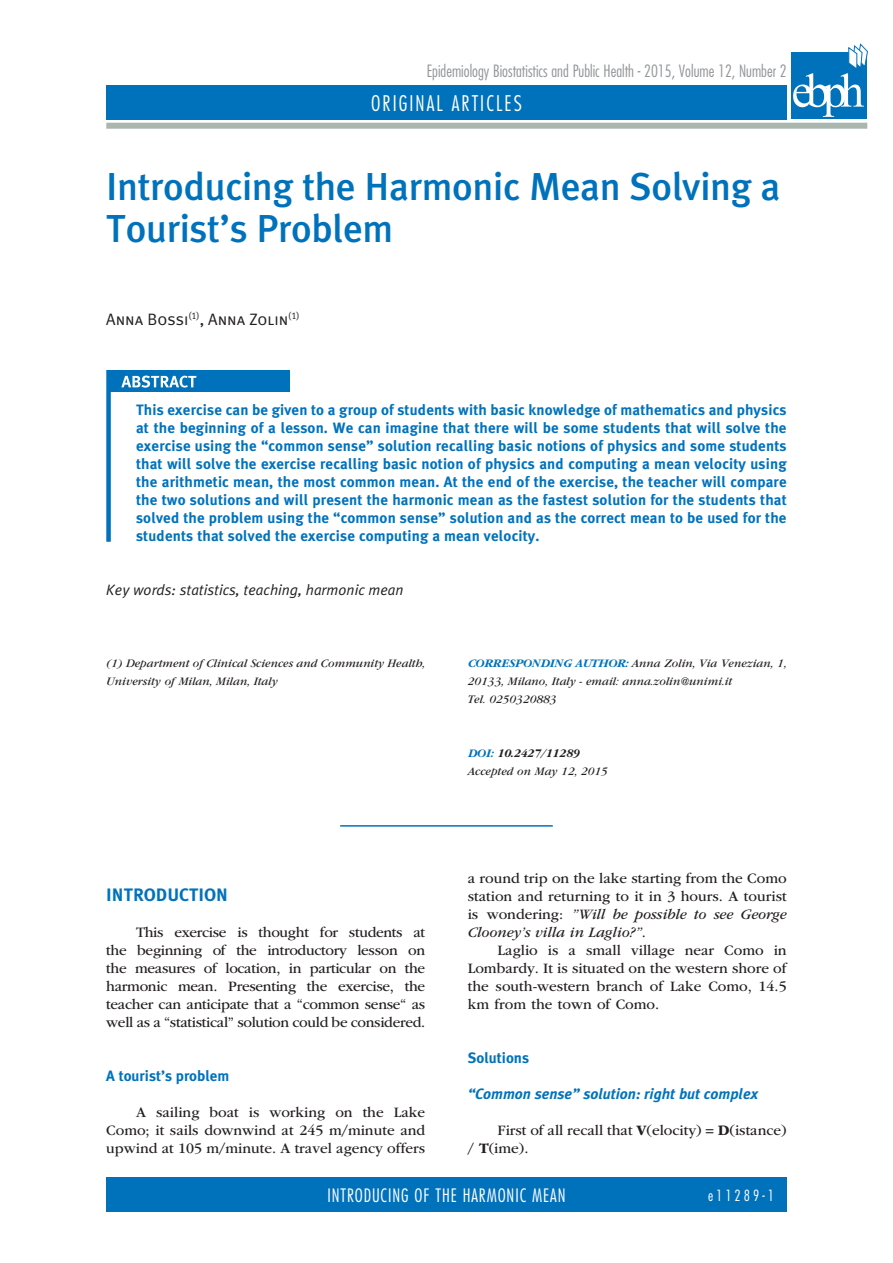
<style>
.page{position:relative;width:893px;height:1263px;background:#fff}
.page>*{position:absolute;margin:0;border:0;box-sizing:border-box;transform-origin:0 0}
.t1{font:500 39px/42px "Meta Plus";letter-spacing:-.01em;color:#0072bc}
.t2{font:300 condensed 21px "Futura Std";letter-spacing:.1em;color:#fff}
.t3{font:300 condensed 18px "Futura Std";letter-spacing:.05em;color:#fff}
.t4{font:700 18px "Meta Plus";color:#0072bc}
.t5{font:300 condensed 16.5px "Futura Std";color:#939598}
.t6{font:16.5px "Meta Plus Normal Caps";color:#231f20}
.t7{font:15px/18px "ITC Garamond Std";color:#231f20;text-align:justify}
.t8{font:700 15px/18px "Meta Plus";letter-spacing:.01em;color:#0072bc;text-align:justify}
.t9{font:italic 15px "Meta Plus Normal";color:#231f20}
.t10{font:italic 700 15px "Meta Plus";color:#0072bc}
.t11{font:300 condensed 15px "Futura Std";letter-spacing:.2em;color:#fff}
.t12{font:italic 12px/18px "Garamond";color:#231f20}
.t13{font:italic 700 12px "Garamond";color:#0072bc}
.s1{font-weight:700;color:#0072bc}
.s2{font-weight:700}
.s3{font-style:italic}
</style>
<div class="page">
<div style="left:106px;top:85px;width:681px;height:34px;background:#0072bc"></div>
<div style="left:106px;top:1178px;width:681px;height:34px;background:#0072bc"></div>
<div style="left:106px;top:123px;width:761px;height:6px;background:#a9b7ae"></div>
<div style="left:791px;top:52px;width:76px;height:67px;background:#0072bc"></div>
<svg style="left:793px;top:43px;width:75px;height:74px"></svg>
<div style="left:109px;top:370px;width:181px;height:21px;background:#0072bc"></div>
<svg style="left:121px;top:376px;width:76px;height:12px"></svg>
<div style="left:106px;top:370px;width:5px;height:172px;background:#0072bc"></div>
<hr style="left:340px;top:825px;width:213px;height:2px;background:#0072bc">
<p class="t5" style="left:427px;top:62px;width:361px">Epidemiology Biostatistics and Public Health - 2015, Volume 12, Number 2</p>
<h2 class="t2" style="left:371px;top:91px;width:152px">ORIGINAL ARTICLES</h2>
<h1 class="t1" style="left:106px;top:165px;width:676px">Introducing the Harmonic Mean Solving a<br>Tourist’s Problem</h1>
<p class="t6" style="left:106px;top:309px;width:195px">Anna Bossi<sup>(1)</sup>, Anna Zolin<sup>(1)</sup></p>
<p class="t8" style="left:136px;top:400px;width:652px">This exercise can be given to a group of students with basic knowledge of mathematics and physics at the beginning of a lesson. We can imagine that there will be some students that will solve the exercise using the “common sense” solution recalling basic notions of physics and some students that will solve the exercise recalling basic notion of physics and computing a mean velocity using the arithmetic mean, the most common mean. At the end of the exercise, the teacher will compare the two solutions and will present the harmonic mean as the fastest solution for the students that solved the problem using the “common sense” solution and as the correct mean to be used for the students that solved the exercise computing a mean velocity.</p>
<p class="t9" style="left:106px;top:581px;width:299px">Key words: statistics, teaching, harmonic mean</p>
<p class="t12" style="left:106px;top:654px;width:320px">(1) Department of Clinical Sciences and Community Health,<br>University of Milan, Milan, Italy</p>
<p class="t12" style="left:468px;top:654px;width:320px"><span class="s1">CORRESPONDING AUTHOR:</span> Anna Zolin, Via Venezian, 1,<br>20133, Milano, Italy - email: anna.zolin@unimi.it<br>Tel. 0250320883</p>
<p class="t4" style="left:106px;top:884px;width:123px">INTRODUCTION</p>
<p class="t7" style="left:106px;top:923px;width:320px;text-indent:30px">This exercise is thought for students at the beginning of the introductory lesson on the measures of location, in particular on the harmonic mean. Presenting the exercise, the teacher can anticipate that a “common sense“ as well as a “statistical” solution could be considered.</p>
<p class="t12" style="left:468px;top:744px;width:142px;text-align:center"><span class="s1">:</span> <span class="s2">10.2427/11289<br></span>Accepted on May 12, 2015</p>
<p class="t13" style="left:468px;top:746px;width:9px">DOI</p>
<p class="t7" style="left:468px;top:869px;width:320px">a round trip on the lake starting from the Como station and returning to it in 3 hours. A tourist is wondering: <span class="s3">”Will be possible to see George Clooney’s villa in Laglio?”</span>.</p>
<p class="t7" style="left:468px;top:941px;width:320px;text-indent:30px">Laglio is a small village near Como in Lombardy. It is situated on the western shore of the south-western branch of Lake Como, 14.5 km from the town of Como.</p>
<p class="t8" style="left:468px;top:1048px;width:63px">Solutions</p>
<p class="t10" style="left:468px;top:1085px;width:292px">“Common sense” solution: right but complex</p>
<p class="t7" style="left:468px;top:1121px;width:320px;text-indent:30px">First of all recall that <span class="s2">V</span>(elocity) = <span class="s2">D</span>(istance) / <span class="s2">T</span>(ime).</p>
<p class="t11" style="left:708px;top:1187px;width:67px">e11289-1</p>
<p class="t8" style="left:106px;top:1066px;width:125px">A tourist’s problem</p>
<p class="t7" style="left:106px;top:1103px;width:320px;text-indent:30px">A sailing boat is working on the Lake Como; it sails downwind at 245 m/minute and upwind at 105 m/minute. A travel agency offers</p>
<p class="t3" style="left:327px;top:1185px;width:13px">Intro</p>
<p class="t3" style="left:364px;top:1185px;width:25px">ducing</p>
<p class="t3" style="left:415px;top:1185px;width:91px">of the Harmonic</p>
<p class="t3" style="left:532px;top:1185px;width:9px">Mean</p>
</div>
